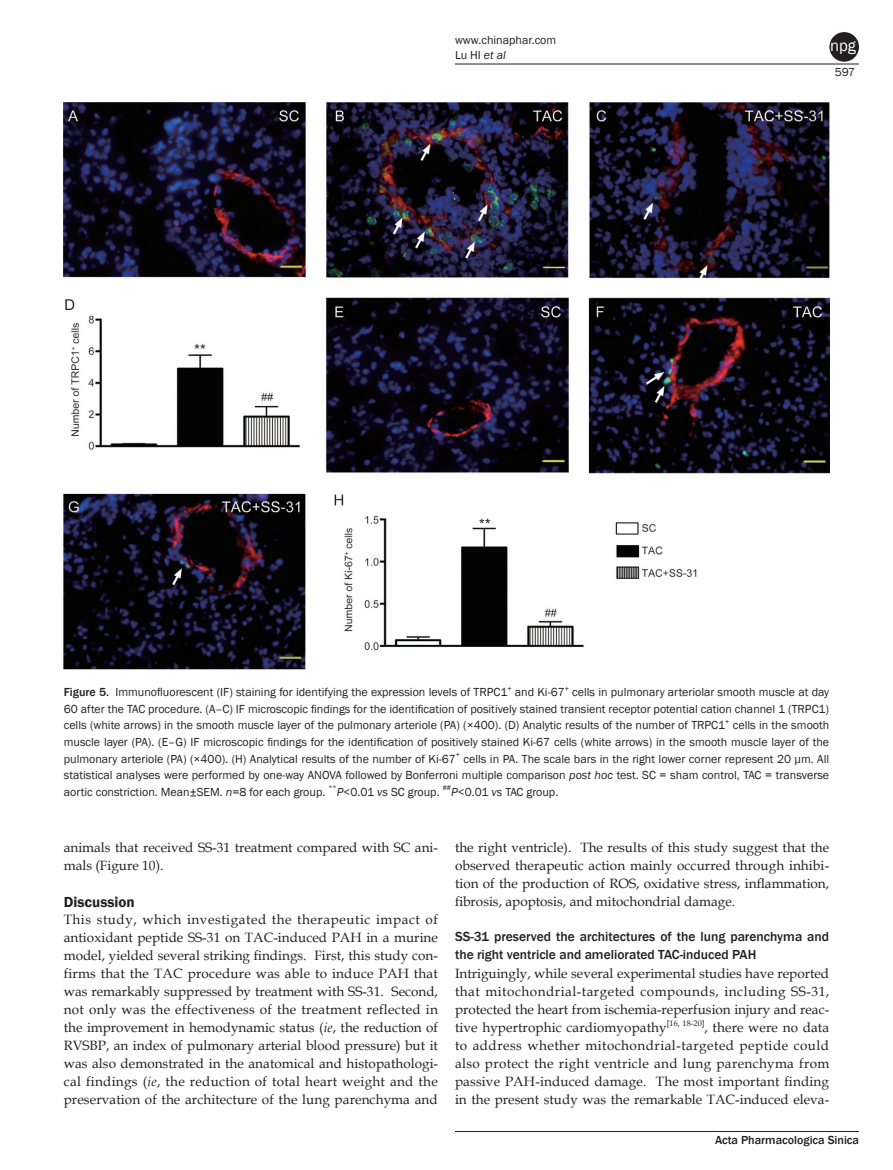
<style>
.page{position:relative;width:893px;height:1170px;background:#fff}
.page>*{position:absolute;margin:0;border:0;box-sizing:border-box;transform-origin:0 0}
.t1{font:16.5px "Franklin Gothic Book 2";color:#fff}
.一级标题{font:600 15px "Franklin Gothic";color:#231f20}
.无段头空英文正文{font:13.5px/18px "Book Antiqua 2";letter-spacing:.005em;color:#231f20;text-align:justify}
.二级标题{font:500 13.5px/18px "Franklin Gothic";color:#231f20}
.英文正文{font:13.5px/18px "Book Antiqua 2";color:#231f20}
.图表注{font:12px/16.5px "Franklin Gothic";color:#231f20;text-align:justify}
.t2{font:12px/15px "Franklin Gothic Book 2";color:#231f20}
.t3{font:500 12px "Franklin Gothic";color:#231f20}
.s1{font-family:"Franklin Gothic";font-style:italic}
.s2{font-weight:500}
.s3{font-family:"Franklin Gothic Book 2"}
.s4{font-style:italic}
.s5{font-family:"Book Antiqua"}
.s6{font-family:"Book Antiqua";font-style:italic}
</style>
<div class="page">
<hr style="left:455px;top:64px;width:404px;height:1px;background:#231f20">
<hr style="left:455px;top:1131px;width:404px;height:1px;background:#231f20">
<div style="left:829px;top:32px;width:30px;height:30px;background:#231f20;border-radius:50%"></div>
<img style="left:64px;top:102px;width:765px;height:567px">
<p class="t2" style="left:455px;top:32px;width:103px">www.chinaphar.com<br>Lu HI <span class="s1">et al</span></p>
<p class="t1" style="left:830px;top:35px;width:27px">npg</p>
<p class="t2" style="left:835px;top:65px;width:22px">597</p>
<p class="图表注" style="left:64px;top:684px;width:767px"><span class="s2">Figure 5.</span> Immunofluorescent (IF) staining for identifying the expression levels of TRPC1<sup>+</sup> <span class="s3">and Ki-67</span><sup>+</sup> <span class="s3">cells in pulmonary arteriolar smooth muscle at day </span>60 after the TAC procedure. (A–C) IF microscopic findings for the identification of positively stained transient receptor potential cation channel 1 (TRPC1) cells (white arrows) in the smooth muscle layer of the pulmonary arteriole (PA) (×400). (D) Analytic results of the number of TRPC1<sup>+</sup> <span class="s3">cells in the smooth </span>muscle layer (PA). (E–G) IF microscopic findings for the identification of positively stained Ki-67 cells (white arrows) in the smooth muscle layer of the <span class="s3">pulmonary arteriole (PA) (×400). (H) Analytical results of the number of Ki-67</span><sup>+</sup> <span class="s3">cells in PA. The scale bars in the right lower corner represent 20 µm. All statistical analyses were performed by one-way ANOVA followed by Bonferroni multiple comparison</span> <span class="s4">post hoc</span> <span class="s3">test. SC = sham control, TAC = transverse </span>aortic constriction. Mean±SEM. <span class="s4">n</span><span class="s3">=8 for each group.</span> <sup>**</sup><span class="s4">P</span><span class="s3">&lt;0.01</span> <span class="s4">vs</span> <span class="s3">SC group.</span> <sup>##</sup><span class="s4">P</span><span class="s3">&lt;0.01</span> <span class="s4">vs</span> <span class="s3">TAC group.</span></p>
<p class="英文正文" style="left:64px;top:837px;width:376px">animals that received SS-31 treatment compared with SC ani&shy;mals (Figure 10).</p>
<p class="一级标题" style="left:64px;top:892px;width:73px">Discussion</p>
<p class="无段头空英文正文" style="left:64px;top:909px;width:376px">This study, which investigated the therapeutic impact of antioxidant peptide SS-31 on TAC-induced PAH in a murine <span class="s5">model, yielded several striking findings. First, this study con&shy;</span>firms that the TAC procedure was able to induce PAH that was remarkably suppressed by treatment with SS-31. Second, not only was the effectiveness of the treatment reflected in the improvement in hemodynamic status (<span class="s6">ie</span>, the reduction of RVSBP, an index of pulmonary arterial blood pressure) but it was also demonstrated in the anatomical and histopathologi&shy;cal findings (<span class="s6">ie</span>, the reduction of total heart weight and the preservation of the architecture of the lung parenchyma and</p>
<p class="无段头空英文正文" style="left:455px;top:837px;width:376px">the right ventricle). The results of this study suggest that the observed therapeutic action mainly occurred through inhibi&shy;<span class="s5">tion of the production of ROS, oxidative stress, inflammation, fibrosis, apoptosis, and mitochondrial damage.</span></p>
<p class="二级标题" style="left:455px;top:927px;width:376px">SS-31 preserved the architectures of the lung parenchyma and the right ventricle and ameliorated TAC-induced PAH</p>
<p class="无段头空英文正文" style="left:455px;top:963px;width:376px">Intriguingly, while several experimental studies have reported that mitochondrial-targeted compounds, including SS-31, protected the heart from ischemia-reperfusion injury and reac&shy;tive hypertrophic cardiomyopathy<sup>[16,</sup> <sup>18-20]</sup>, there were no data to address whether mitochondrial-targeted peptide could also protect the right ventricle and lung parenchyma from passive PAH-induced damage. The most important finding in the present study was the remarkable TAC-induced eleva-</p>
<p class="t3" style="left:715px;top:1132px;width:145px">Acta Pharmacologica Sinica</p>
</div>
